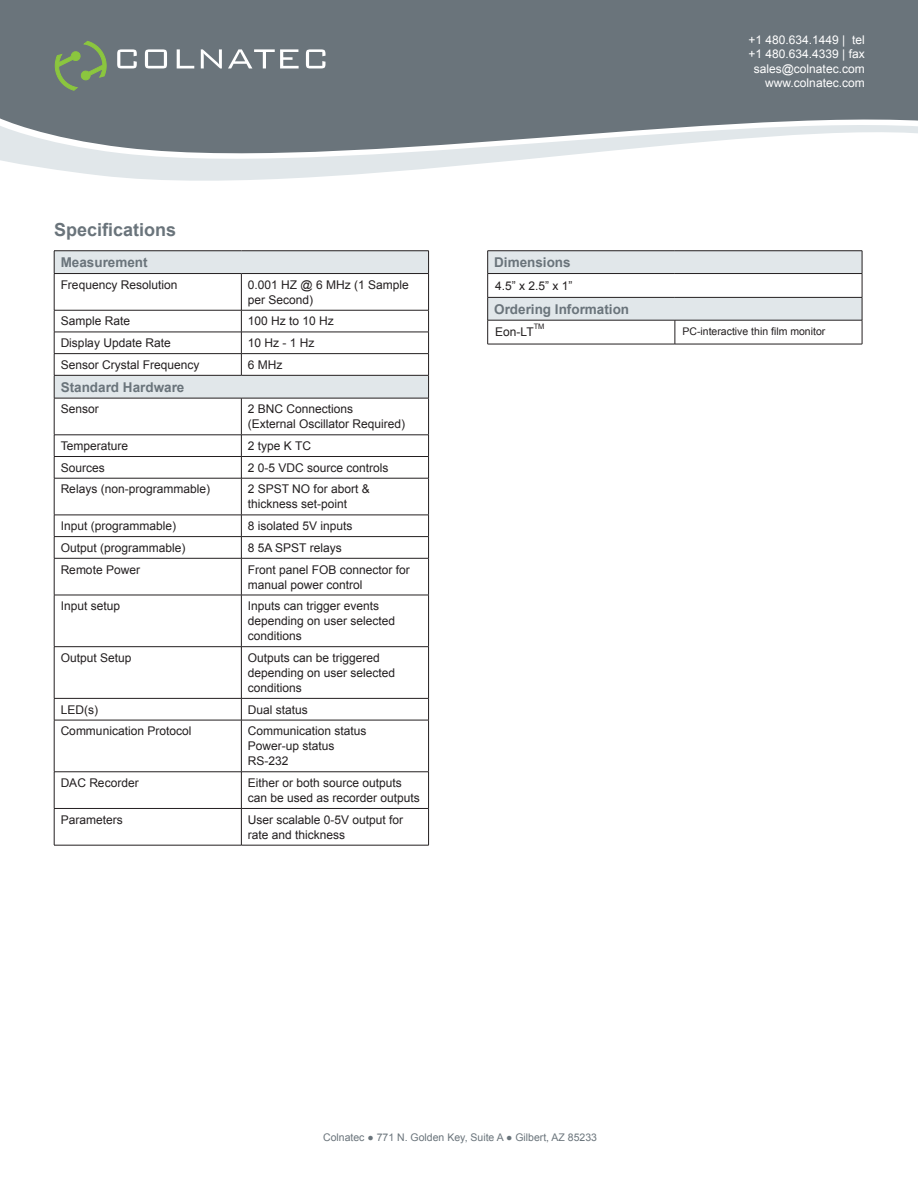
<style>
.page{position:relative;width:918px;height:1188px;background:#fff}
.page>*{position:absolute;margin:0;border:0;box-sizing:border-box;transform-origin:0 0}
.t1{font:700 18px "Arial";color:#6a747b}
.t2{font:700 13.5px "Arial";color:#6a747b}
.t3{font:12px/15px "Arial";color:#231f20}
.t4{font:12px "Arial";color:#fff}
.t5{font:10.5px "Arial";color:#6a747b}
.t6{font:10.5px "Arial";color:#231f20}
.t7{font:7.5px "Arial";color:#231f20}
</style>
<div class="page">
<svg style="left:108px;top:176px;width:218px;height:5px"></svg>
<svg style="left:0;top:0;width:918px;height:176px;background:#899197"></svg>
<svg style="left:55px;top:41px;width:51px;height:50px;background:#72886b"></svg>
<svg style="left:117px;top:49px;width:20px;height:19px"></svg>
<svg style="left:145px;top:49px;width:22px;height:19px"></svg>
<svg style="left:177px;top:49px;width:17px;height:19px"></svg>
<svg style="left:201px;top:49px;width:21px;height:19px"></svg>
<svg style="left:228px;top:49px;width:71px;height:19px"></svg>
<svg style="left:306px;top:49px;width:19px;height:19px"></svg>
<svg style="left:55px;top:251px;width:373px;height:147px"></svg>
<hr style="left:54px;top:250px;width:187px;height:1px;background:#231f20">
<svg style="left:54px;top:251px;width:1px;height:22px"></svg>
<hr style="left:241px;top:250px;width:188px;height:1px;background:#231f20">
<svg style="left:428px;top:251px;width:1px;height:22px"></svg>
<hr style="left:54px;top:273px;width:187px;height:1px;background:#231f20">
<hr style="left:54px;top:274px;width:1px;height:36px;background:#231f20">
<hr style="left:241px;top:273px;width:188px;height:1px;background:#231f20">
<hr style="left:241px;top:274px;width:1px;height:36px;background:#231f20">
<hr style="left:428px;top:274px;width:1px;height:36px;background:#231f20">
<hr style="left:54px;top:310px;width:187px;height:1px;background:#231f20">
<hr style="left:241px;top:310px;width:188px;height:1px;background:#231f20">
<hr style="left:54px;top:332px;width:187px;height:1px;background:#231f20">
<hr style="left:241px;top:332px;width:188px;height:1px;background:#231f20">
<hr style="left:54px;top:353px;width:187px;height:1px;background:#231f20">
<hr style="left:241px;top:353px;width:188px;height:1px;background:#231f20">
<svg style="left:241px;top:310px;width:1px;height:65px"></svg>
<hr style="left:54px;top:375px;width:187px;height:1px;background:#231f20">
<svg style="left:54px;top:310px;width:1px;height:88px"></svg>
<hr style="left:241px;top:375px;width:188px;height:1px;background:#231f20">
<svg style="left:428px;top:310px;width:1px;height:88px"></svg>
<hr style="left:54px;top:398px;width:187px;height:1px;background:#231f20">
<hr style="left:54px;top:398px;width:1px;height:37px;background:#231f20">
<hr style="left:241px;top:398px;width:188px;height:1px;background:#231f20">
<hr style="left:241px;top:398px;width:1px;height:37px;background:#231f20">
<hr style="left:428px;top:398px;width:1px;height:37px;background:#231f20">
<hr style="left:54px;top:435px;width:187px;height:1px;background:#231f20">
<hr style="left:241px;top:435px;width:188px;height:1px;background:#231f20">
<hr style="left:54px;top:456px;width:187px;height:1px;background:#231f20">
<svg style="left:54px;top:435px;width:1px;height:43px"></svg>
<hr style="left:241px;top:456px;width:188px;height:1px;background:#231f20">
<svg style="left:241px;top:435px;width:1px;height:43px"></svg>
<svg style="left:428px;top:435px;width:1px;height:43px"></svg>
<hr style="left:54px;top:478px;width:187px;height:1px;background:#231f20">
<hr style="left:54px;top:478px;width:1px;height:37px;background:#231f20">
<hr style="left:241px;top:478px;width:188px;height:1px;background:#231f20">
<hr style="left:241px;top:478px;width:1px;height:37px;background:#231f20">
<hr style="left:428px;top:478px;width:1px;height:37px;background:#231f20">
<hr style="left:54px;top:515px;width:187px;height:1px;background:#231f20">
<hr style="left:241px;top:515px;width:188px;height:1px;background:#231f20">
<hr style="left:54px;top:536px;width:187px;height:1px;background:#231f20">
<svg style="left:54px;top:515px;width:1px;height:43px"></svg>
<hr style="left:241px;top:536px;width:188px;height:1px;background:#231f20">
<svg style="left:241px;top:515px;width:1px;height:43px"></svg>
<svg style="left:428px;top:515px;width:1px;height:43px"></svg>
<hr style="left:54px;top:558px;width:187px;height:1px;background:#231f20">
<hr style="left:54px;top:558px;width:1px;height:37px;background:#231f20">
<hr style="left:241px;top:558px;width:188px;height:1px;background:#231f20">
<hr style="left:241px;top:558px;width:1px;height:37px;background:#231f20">
<hr style="left:428px;top:558px;width:1px;height:37px;background:#231f20">
<hr style="left:54px;top:595px;width:187px;height:1px;background:#231f20">
<hr style="left:54px;top:595px;width:1px;height:51px;background:#231f20">
<hr style="left:241px;top:595px;width:188px;height:1px;background:#231f20">
<hr style="left:241px;top:595px;width:1px;height:51px;background:#231f20">
<hr style="left:428px;top:595px;width:1px;height:51px;background:#231f20">
<hr style="left:54px;top:646px;width:187px;height:1px;background:#231f20">
<hr style="left:54px;top:647px;width:1px;height:51px;background:#231f20">
<hr style="left:241px;top:646px;width:188px;height:1px;background:#231f20">
<hr style="left:241px;top:647px;width:1px;height:51px;background:#231f20">
<hr style="left:428px;top:647px;width:1px;height:51px;background:#231f20">
<hr style="left:54px;top:698px;width:187px;height:1px;background:#231f20">
<svg style="left:54px;top:699px;width:1px;height:21px"></svg>
<hr style="left:241px;top:698px;width:188px;height:1px;background:#231f20">
<svg style="left:241px;top:699px;width:1px;height:21px"></svg>
<svg style="left:428px;top:699px;width:1px;height:21px"></svg>
<hr style="left:54px;top:720px;width:187px;height:1px;background:#231f20">
<hr style="left:54px;top:720px;width:1px;height:52px;background:#231f20">
<hr style="left:241px;top:720px;width:188px;height:1px;background:#231f20">
<hr style="left:241px;top:720px;width:1px;height:52px;background:#231f20">
<hr style="left:428px;top:720px;width:1px;height:52px;background:#231f20">
<hr style="left:54px;top:772px;width:187px;height:1px;background:#231f20">
<hr style="left:54px;top:772px;width:1px;height:36px;background:#231f20">
<hr style="left:241px;top:772px;width:188px;height:1px;background:#231f20">
<hr style="left:241px;top:772px;width:1px;height:36px;background:#231f20">
<hr style="left:428px;top:772px;width:1px;height:36px;background:#231f20">
<hr style="left:54px;top:808px;width:187px;height:1px;background:#231f20">
<hr style="left:54px;top:809px;width:1px;height:36px;background:#231f20">
<hr style="left:241px;top:808px;width:188px;height:1px;background:#231f20">
<hr style="left:241px;top:809px;width:1px;height:36px;background:#231f20">
<hr style="left:428px;top:809px;width:1px;height:36px;background:#231f20">
<hr style="left:54px;top:845px;width:187px;height:1px;background:#231f20">
<hr style="left:241px;top:845px;width:188px;height:1px;background:#231f20">
<hr style="left:488px;top:250px;width:187px;height:1px;background:#231f20">
<hr style="left:675px;top:250px;width:187px;height:1px;background:#231f20">
<svg style="left:487px;top:251px;width:376px;height:93px"></svg>
<hr style="left:488px;top:344px;width:187px;height:1px;background:#231f20">
<hr style="left:675px;top:344px;width:187px;height:1px;background:#231f20">
<p class="t1" style="left:54px;top:217px;width:124px">Specifications</p>
<p class="t2" style="left:61px;top:253px;width:89px">Measurement</p>
<p class="t3" style="left:61px;top:277px;width:118px">Frequency Resolution</p>
<p class="t3" style="left:248px;top:277px;width:162px">0.001 HZ @ 6 MHz (1 Sample per Second)</p>
<p class="t3" style="left:61px;top:314px;width:71px">Sample Rate</p>
<p class="t3" style="left:248px;top:314px;width:88px">100 Hz to 10 Hz</p>
<p class="t3" style="left:61px;top:336px;width:112px">Display Update Rate</p>
<p class="t3" style="left:248px;top:336px;width:68px">10 Hz - 1 Hz</p>
<p class="t3" style="left:61px;top:357px;width:140px">Sensor Crystal Frequency</p>
<p class="t3" style="left:248px;top:357px;width:36px">6 MHz</p>
<p class="t2" style="left:61px;top:378px;width:125px">Standard Hardware</p>
<p class="t3" style="left:61px;top:402px;width:40px">Sensor</p>
<p class="t3" style="left:248px;top:402px;width:107px">2 BNC Connections</p>
<p class="t3" style="left:248px;top:417px;width:159px">(External Oscillator Required)</p>
<p class="t3" style="left:61px;top:438px;width:69px">Temperature</p>
<p class="t3" style="left:248px;top:438px;width:65px">2 type K TC</p>
<p class="t3" style="left:61px;top:460px;width:46px">Sources</p>
<p class="t3" style="left:248px;top:460px;width:142px">2 0-5 VDC source controls</p>
<p class="t3" style="left:61px;top:482px;width:151px">Relays (non-programmable)</p>
<p class="t3" style="left:248px;top:482px;width:123px">2 SPST NO for abort &amp; thickness set-point</p>
<p class="t3" style="left:61px;top:519px;width:117px">Input (programmable)</p>
<p class="t3" style="left:248px;top:519px;width:106px">8 isolated 5V inputs</p>
<p class="t3" style="left:61px;top:540px;width:126px">Output (programmable)</p>
<p class="t3" style="left:248px;top:540px;width:95px">8 5A SPST relays</p>
<p class="t3" style="left:61px;top:562px;width:81px">Remote Power</p>
<p class="t3" style="left:248px;top:562px;width:164px">Front panel FOB connector for manual power control</p>
<p class="t3" style="left:61px;top:599px;width:61px">Input setup</p>
<p class="t3" style="left:248px;top:599px;width:149px">Inputs can trigger events depending on user selected conditions</p>
<p class="t3" style="left:61px;top:650px;width:72px">Output Setup</p>
<p class="t3" style="left:248px;top:650px;width:149px">Outputs can be triggered depending on user selected conditions</p>
<p class="t3" style="left:61px;top:702px;width:39px">LED(s)</p>
<p class="t3" style="left:248px;top:702px;width:62px">Dual status</p>
<p class="t3" style="left:61px;top:724px;width:132px">Communication Protocol</p>
<p class="t3" style="left:248px;top:724px;width:120px">Communication status</p>
<p class="t3" style="left:248px;top:739px;width:88px">Power-up status</p>
<p class="t3" style="left:248px;top:754px;width:42px">RS-232</p>
<p class="t3" style="left:61px;top:775px;width:80px">DAC Recorder</p>
<p class="t3" style="left:248px;top:775px;width:174px">Either or both source outputs can be used as recorder outputs</p>
<p class="t3" style="left:61px;top:812px;width:64px">Parameters</p>
<p class="t3" style="left:248px;top:812px;width:157px">User scalable 0-5V output for rate and thickness</p>
<p class="t4" style="left:748px;top:32px;width:118px">+1 480.634.1449 | tel</p>
<p class="t4" style="left:748px;top:46px;width:118px">+1 480.634.4339 | fax</p>
<p class="t4" style="left:754px;top:61px;width:112px">sales@colnatec.com</p>
<p class="t4" style="left:765px;top:75px;width:101px">www.colnatec.com</p>
<p class="t2" style="left:494px;top:253px;width:78px">Dimensions</p>
<p class="t3" style="left:495px;top:278px;width:79px">4.5” x 2.5” x 1”</p>
<p class="t2" style="left:494px;top:300px;width:137px">Ordering Information</p>
<p class="t3" style="left:495px;top:325px;width:40px">Eon-LT</p>
<p class="t7" style="left:534px;top:321px;width:12px">TM</p>
<p class="t6" style="left:682px;top:325px;width:144px">PC-interactive thin film monitor</p>
<p class="t5" style="left:323px;top:1130px;width:275px">Colnatec ● 771 N. Golden Key, Suite A ● Gilbert, AZ 85233</p>
</div>
